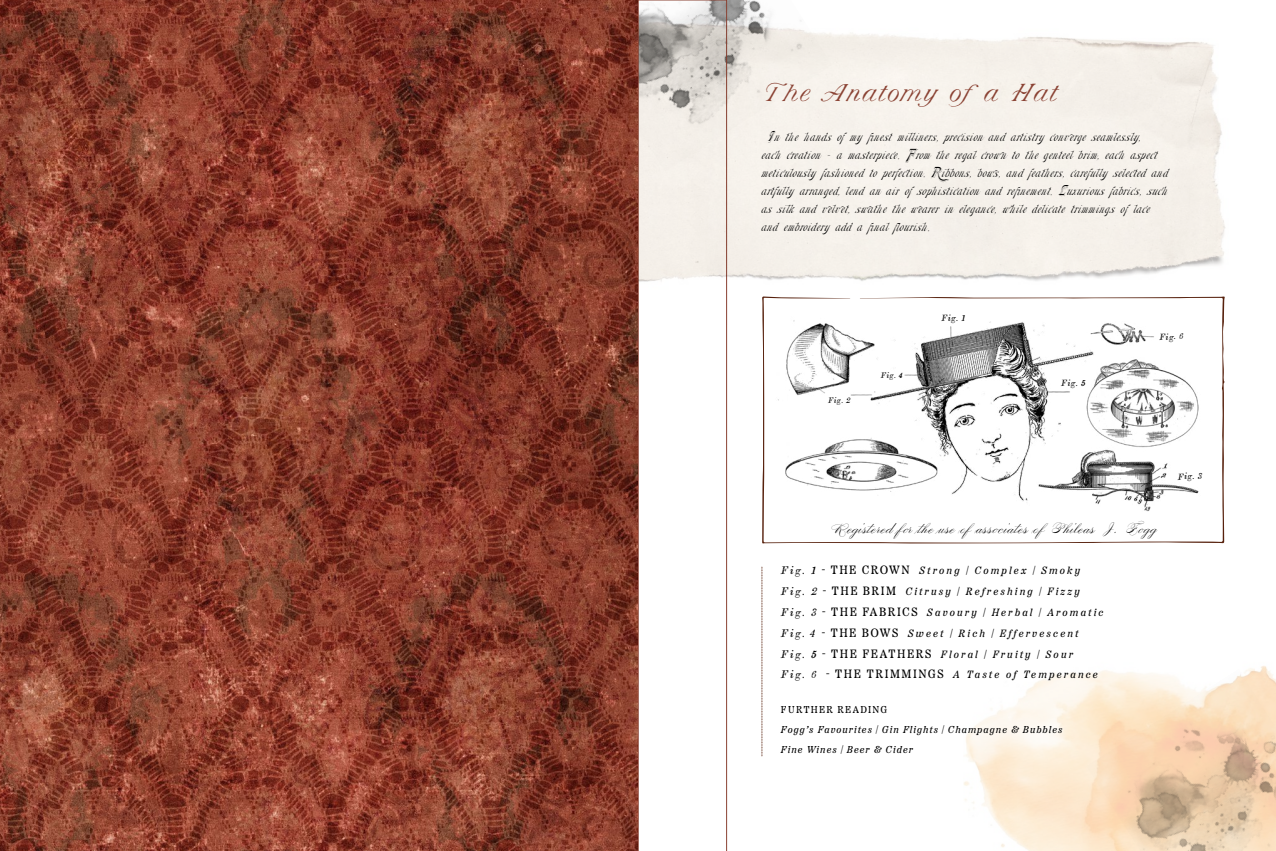
<style>
.page{position:relative;width:1276px;height:851px;background:#fff}
.page>*{position:absolute;margin:0;border:0;box-sizing:border-box;transform-origin:0 0}
.t1{font:24.38px "Amaltea WF";letter-spacing:-.015em;color:#8a4233}
.t2{font:18.75px "Brunel Script WF";letter-spacing:.035em;color:#000}
.t3{font:15px/18px "Beamish WF";color:#000}
.t4{font:italic 10.5px/20.8px "Etna";letter-spacing:.2em;color:#000}
.t5{font:italic 10px/20.1px "Etna";letter-spacing:.1em;color:#000}
.t6{font:10px "Etna";letter-spacing:.125em;color:#000}
.t7{font:italic 9.62px "Oldkirk WF";color:#000}
.t8{font:italic 8.75px "Oldkirk WF";color:#000}
.s1{font-family:"Oldkirk WF";font-size:12px}
.s2{font-style:normal;font-size:12px}
</style>
<div class="page">
<img style="left:964px;top:666px;width:312px;height:184px">
<svg style="left:638px;top:324px;width:1px;height:526px"></svg>
<img style="left:637px;top:0;width:589px;height:324px">
<img style="left:0;top:0;width:637px;height:850px">
<svg style="left:761px;top:566px;width:1px;height:190px"></svg>
<img style="left:755px;top:296px;width:471px;height:243px">
<h1 class="t1" style="left:762px;top:78px;width:298px">The Anatomy ofa Hat</h1>
<p class="t3" style="left:762px;top:128px;width:408px;text-indent:6px">In the hands of my finest milliners, precision and artistry converge seamlessly,<br>each creation - a masterpiece. From the regal crown to the genteel brim, each aspect meticulously fashioned to perfection. Ribbons, bows, and feathers, carefully selected and artfully arranged, lend an air of sophistication and refinement. Luxurious fabrics, such as silk and velvet, swathe the wearer in elegance, while delicate trimmings of lace and embroidery add a final flourish.</p>
<p class="t8" style="left:828px;top:395px;width:24px;rotate:-1deg">Fig. 2</p>
<p class="t8" style="left:880px;top:370px;width:24px;rotate:-1deg">Fig. 4</p>
<p class="t7" style="left:941px;top:313px;width:25px;rotate:-1deg">Fig. 1</p>
<p class="t7" style="left:1061px;top:377px;width:26px;rotate:-1deg">Fig. 5</p>
<p class="t7" style="left:1159px;top:331px;width:26px;rotate:-1deg">Fig. 6</p>
<p class="t7" style="left:1177px;top:471px;width:26px;rotate:-1deg">Fig. 3</p>
<p class="t2" style="left:830px;top:520px;width:327px">Registered for the use of associates of Phileas J. Fogg</p>
<p class="t4" style="left:781px;top:560px;width:324px"><span class="s1">Fig. 1</span> <span class="s2">- THE CROWN</span> Strong | Complex | Smoky <span class="s1">Fig. 2</span> <span class="s2">- THE BRIM</span> Citrusy | Refreshing | Fizzy <span class="s1">Fig. 3</span> <span class="s2">- THE FABRICS</span> Savoury | Herbal | Aromatic <span class="s1">Fig. 4</span> <span class="s2">- THE BOWS</span> Sweet | Rich | Effervescent <span class="s1">Fig. 5</span> <span class="s2">- THE FEATHERS</span> Floral | Fruity | Sour<br><span class="s1">Fig. 6</span> <span class="s2">- THE TRIMMINGS</span> A Taste of Temperance</p>
<p class="t6" style="left:781px;top:701px;width:108px">FURTHER READING</p>
<p class="t5" style="left:781px;top:719px;width:283px">Fogg’s Favourites | Gin Flights | Champagne &amp; Bubbles<br>Fine Wines | Beer &amp; Cider</p>
</div>
